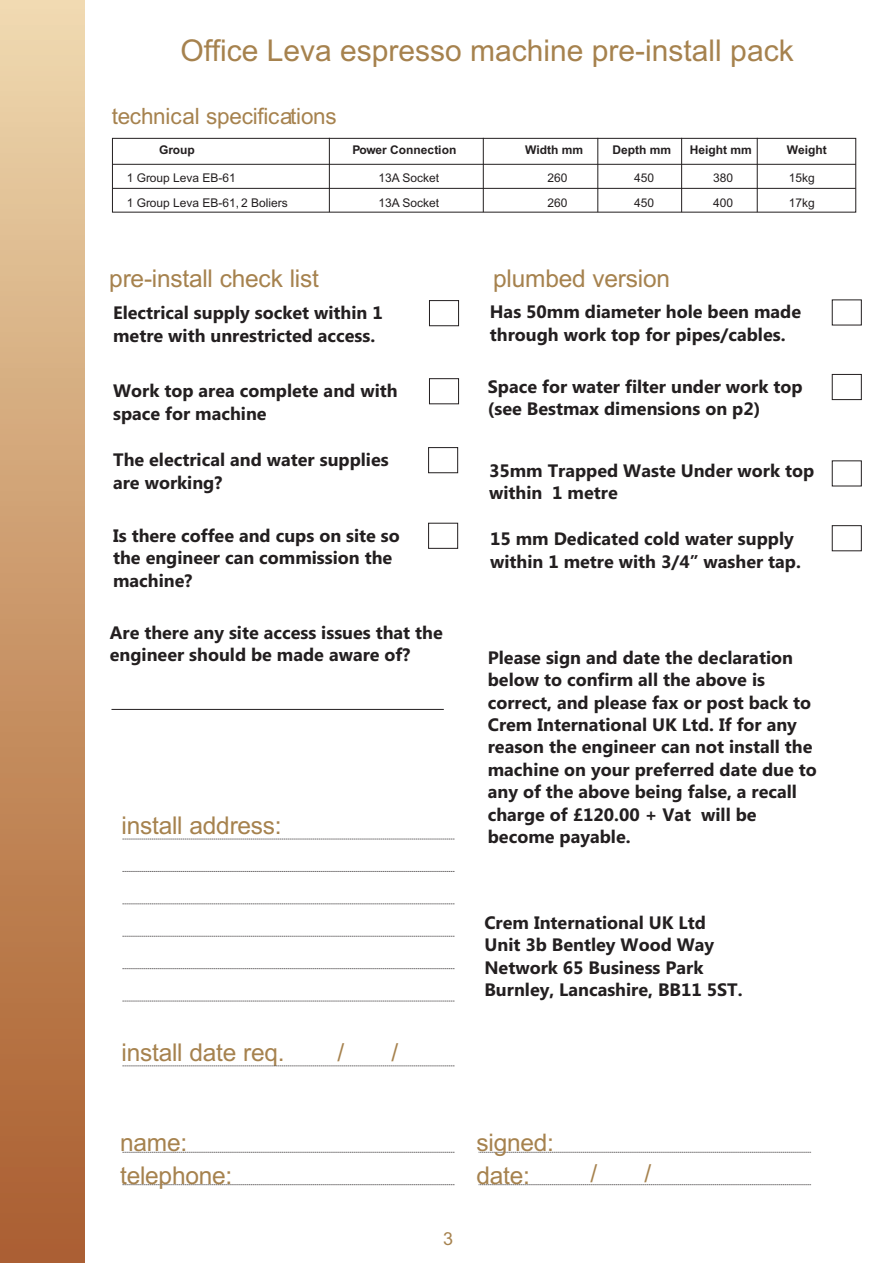
<style>
.page{position:relative;width:893px;height:1263px;background:#fff}
.page>*{position:absolute;margin:0;border:0;box-sizing:border-box;transform-origin:0 0}
.t1{font:30px "Arial";color:#a6824e}
.t2{font:24.45px/32.4px "Arial";letter-spacing:-.01em;color:#a6824e}
.t3{font:24.15px "Arial";letter-spacing:-.01em;color:#a6824e}
.t4{font:22.5px "Arial";letter-spacing:-.01em;color:#a6824e}
.t5{font:700 18px/22.5px "Ebrima";color:#231f20}
.t6{font:18px "Arial";color:#a6824e}
.t7{font:12px/24.8px "Arial";color:#231f20}
.t8{font:700 12px "Arial";color:#231f20}
</style>
<div class="page">
<div style="left:429px;top:300px;width:30px;height:26px;border:1px solid #231f20"></div>
<div style="left:832px;top:525px;width:30px;height:26px;border:1px solid #231f20"></div>
<div style="left:429px;top:378px;width:30px;height:26px;border:1px solid #231f20"></div>
<div style="left:832px;top:299px;width:30px;height:26px;border:1px solid #231f20"></div>
<div style="left:832px;top:374px;width:30px;height:26px;border:1px solid #231f20"></div>
<div style="left:428px;top:447px;width:30px;height:26px;border:1px solid #231f20"></div>
<div style="left:0;top:0;width:85px;height:1263px;background:linear-gradient(to bottom,#edd6ac,#a95b2b)"></div>
<div style="left:428px;top:523px;width:30px;height:26px;border:1px solid #231f20"></div>
<hr style="left:111px;top:709px;width:333px;height:1px;background:#231f20">
<svg style="left:122px;top:839px;width:333px;height:1px"></svg>
<svg style="left:122px;top:871px;width:333px;height:1px"></svg>
<svg style="left:122px;top:903px;width:333px;height:1px"></svg>
<svg style="left:122px;top:936px;width:333px;height:1px"></svg>
<svg style="left:122px;top:968px;width:333px;height:1px"></svg>
<svg style="left:122px;top:1001px;width:333px;height:1px"></svg>
<svg style="left:122px;top:1152px;width:333px;height:1px"></svg>
<svg style="left:122px;top:1184px;width:333px;height:1px"></svg>
<svg style="left:479px;top:1152px;width:332px;height:1px"></svg>
<svg style="left:479px;top:1184px;width:332px;height:1px"></svg>
<svg style="left:122px;top:1065px;width:333px;height:1px"></svg>
<hr style="left:757px;top:138px;width:1px;height:74px;background:#231f20">
<div style="left:112px;top:138px;width:744px;height:74px;border:1px solid #231f20"></div>
<hr style="left:329px;top:138px;width:1px;height:74px;background:#231f20">
<hr style="left:483px;top:138px;width:1px;height:74px;background:#231f20">
<hr style="left:597px;top:138px;width:1px;height:74px;background:#231f20">
<hr style="left:681px;top:138px;width:1px;height:74px;background:#231f20">
<hr style="left:112px;top:164px;width:744px;height:1px;background:#231f20">
<hr style="left:112px;top:188px;width:744px;height:1px;background:#231f20">
<div style="left:832px;top:460px;width:30px;height:26px;border:1px solid #231f20"></div>
<h1 class="t1" style="left:181px;top:39px;width:615px">Office Leva espresso machine pre-install pack</h1>
<p class="t4" style="left:112px;top:108px;width:227px">technical specifications</p>
<p class="t8" style="left:159px;top:146px;width:37px">Group</p>
<p class="t8" style="left:353px;top:146px;width:105px">Power Connection</p>
<p class="t8" style="left:525px;top:146px;width:59px">Width mm</p>
<p class="t8" style="left:612px;top:146px;width:60px">Depth mm</p>
<p class="t8" style="left:690px;top:146px;width:64px">Height mm</p>
<p class="t7" style="left:127px;top:166px;width:110px">1 Group Leva EB-61</p>
<p class="t7" style="left:378px;top:166px;width:62px">13A Socket</p>
<p class="t7" style="left:547px;top:166px;width:22px">260</p>
<p class="t7" style="left:634px;top:166px;width:22px">450</p>
<p class="t7" style="left:713px;top:166px;width:22px">380</p>
<p class="t7" style="left:127px;top:191px;width:163px">1 Group Leva EB-61, 2 Boliers</p>
<p class="t7" style="left:378px;top:191px;width:62px">13A Socket</p>
<p class="t7" style="left:547px;top:191px;width:22px">260</p>
<p class="t7" style="left:634px;top:191px;width:22px">450</p>
<p class="t7" style="left:713px;top:191px;width:22px">400</p>
<h2 class="t2" style="left:109px;top:265px;width:211px">pre-install check list</h2>
<h2 class="t2" style="left:493px;top:265px;width:178px">plumbed version</h2>
<p class="t8" style="left:787px;top:146px;width:41px">Weight</p>
<p class="t7" style="left:789px;top:166px;width:28px">15kg<br>17kg</p>
<p class="t5" style="left:113px;top:303px;width:271px">Electrical supply socket within 1 metre with unrestricted access.</p>
<p class="t5" style="left:113px;top:381px;width:286px">Work top area complete and with space for machine</p>
<p class="t5" style="left:113px;top:450px;width:277px">The electrical and water supplies are working?</p>
<p class="t5" style="left:113px;top:526px;width:288px">Is there coffee and cups on site so the engineer can commission the machine?</p>
<p class="t5" style="left:110px;top:623px;width:334px">Are there any site access issues that the engineer should be made aware of?</p>
<h2 class="t2" style="left:122px;top:811px;width:162px">install address:</h2>
<h2 class="t2" style="left:122px;top:1038px;width:165px">install date req.</h2>
<h2 class="t2" style="left:338px;top:1038px;width:8px">/</h2>
<h2 class="t2" style="left:392px;top:1038px;width:8px">/</h2>
<p class="t5" style="left:490px;top:303px;width:313px">Has 50mm diameter hole been made through work top for pipes/cables.</p>
<p class="t5" style="left:488px;top:377px;width:316px">Space for water filter under work top (see Bestmax dimensions on p2)</p>
<p class="t5" style="left:489px;top:461px;width:327px">35mm Trapped Waste Under work top within 1 metre</p>
<p class="t5" style="left:490px;top:529px;width:312px">15 mm Dedicated cold water supply within 1 metre with 3/4” washer tap.</p>
<p class="t5" style="left:488px;top:648px;width:331px">Please sign and date the declaration below to confirm all the above is correct, and please fax or post back to Crem International UK Ltd. If for any reason the engineer can not install the machine on your preferred date due to any of the above being false, a recall charge of £120.00 + Vat will be become payable.</p>
<p class="t5" style="left:484px;top:913px;width:260px">Crem International UK Ltd<br>Unit 3b Bentley Wood Way<br>Network 65 Business Park<br>Burnley, Lancashire, BB11 5ST.</p>
<h2 class="t2" style="left:120px;top:1129px;width:114px">name: telephone:</h2>
<p class="t6" style="left:443px;top:1231px;width:12px">3</p>
<h3 class="t3" style="left:477px;top:1133px;width:79px">signed:</h3>
<h2 class="t2" style="left:477px;top:1161px;width:55px">date:</h2>
<h2 class="t2" style="left:590px;top:1159px;width:8px">/</h2>
<h2 class="t2" style="left:644px;top:1159px;width:8px">/</h2>
</div>
